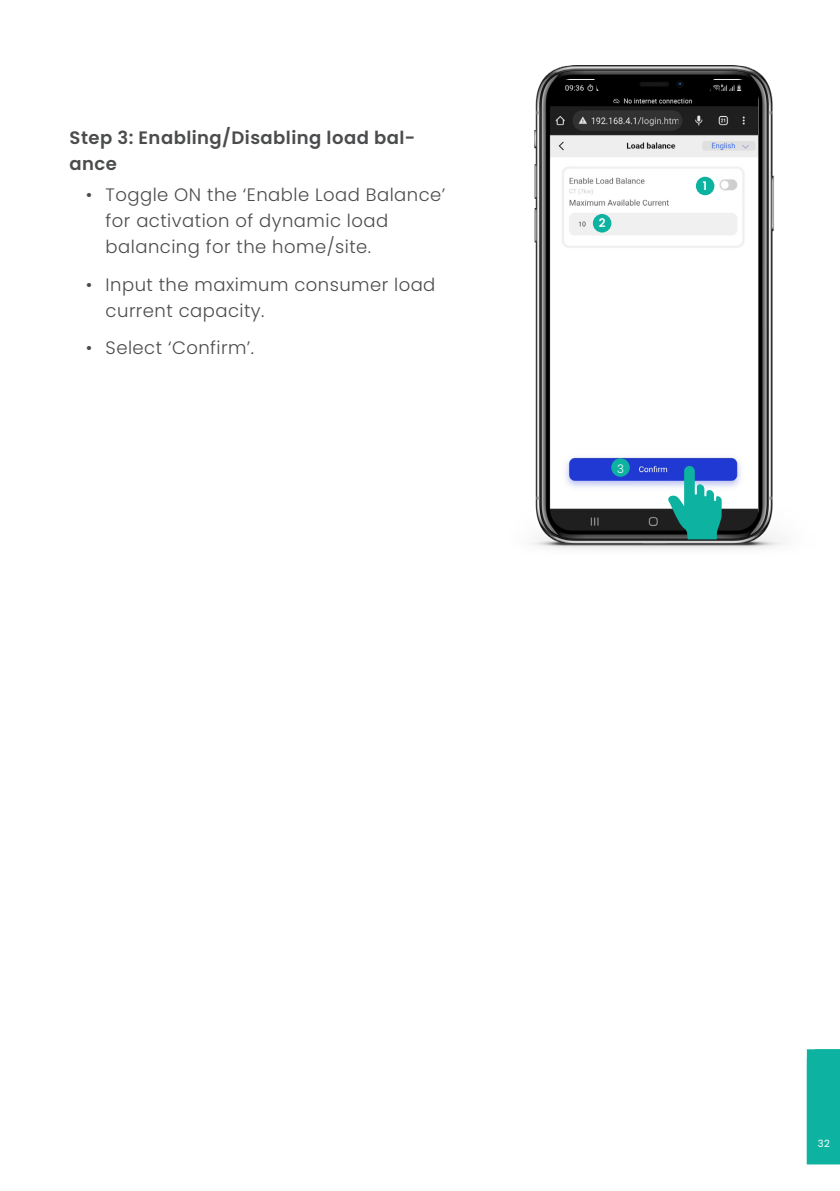
<style>
.page{position:relative;width:840px;height:1191px;background:#fff}
.page>*{position:absolute;margin:0;border:0;box-sizing:border-box;transform-origin:0 0}
.t1{font:300 18px/26px "Poppins";letter-spacing:.025em;color:#4b4c4d}
.t2{font:600 18px/26px "Poppins";letter-spacing:.025em;color:#4b4c4d}
.t3{font:600 11.8px "Poppins";color:#fff}
.t4{font:300 11.8px "Poppins";color:#fff}
.t5{font:10px "Poppins";color:#fff}
</style>
<div class="page">
<div style="left:806px;top:1049px;width:33px;height:115px;background:#0eb2a1"></div>
<img style="left:532px;top:66px;width:252px;height:484px">
<div style="left:695px;top:177px;width:19px;height:18px;background:#0eb2a1;border-radius:50%"></div>
<div style="left:592px;top:214px;width:19px;height:18px;background:#0eb2a1;border-radius:50%"></div>
<div style="left:611px;top:458px;width:18px;height:19px;background:#0eb2a1;border-radius:50%"></div>
<svg style="left:667px;top:466px;width:54px;height:73px"></svg>
<p class="t2" style="left:70px;top:124px;width:347px">Step 3: Enabling/Disabling load bal&shy;ance</p>
<p class="t1" style="left:106px;top:182px;width:341px;text-indent:-20px">• Toggle ON the ‘Enable Load Balance’ for activation of dynamic load balancing for the home/site.</p>
<p class="t1" style="left:106px;top:271px;width:331px;text-indent:-20px">• Input the maximum consumer load current capacity.</p>
<p class="t1" style="left:86px;top:335px;width:170px">• Select ‘Confirm’.</p>
<p class="t3" style="left:598px;top:216px;width:8px">2</p>
<p class="t3" style="left:702px;top:179px;width:6px">1</p>
<p class="t4" style="left:616px;top:461px;width:8px">3</p>
<p class="t5" style="left:817px;top:1137px;width:13px">32</p>
</div>
